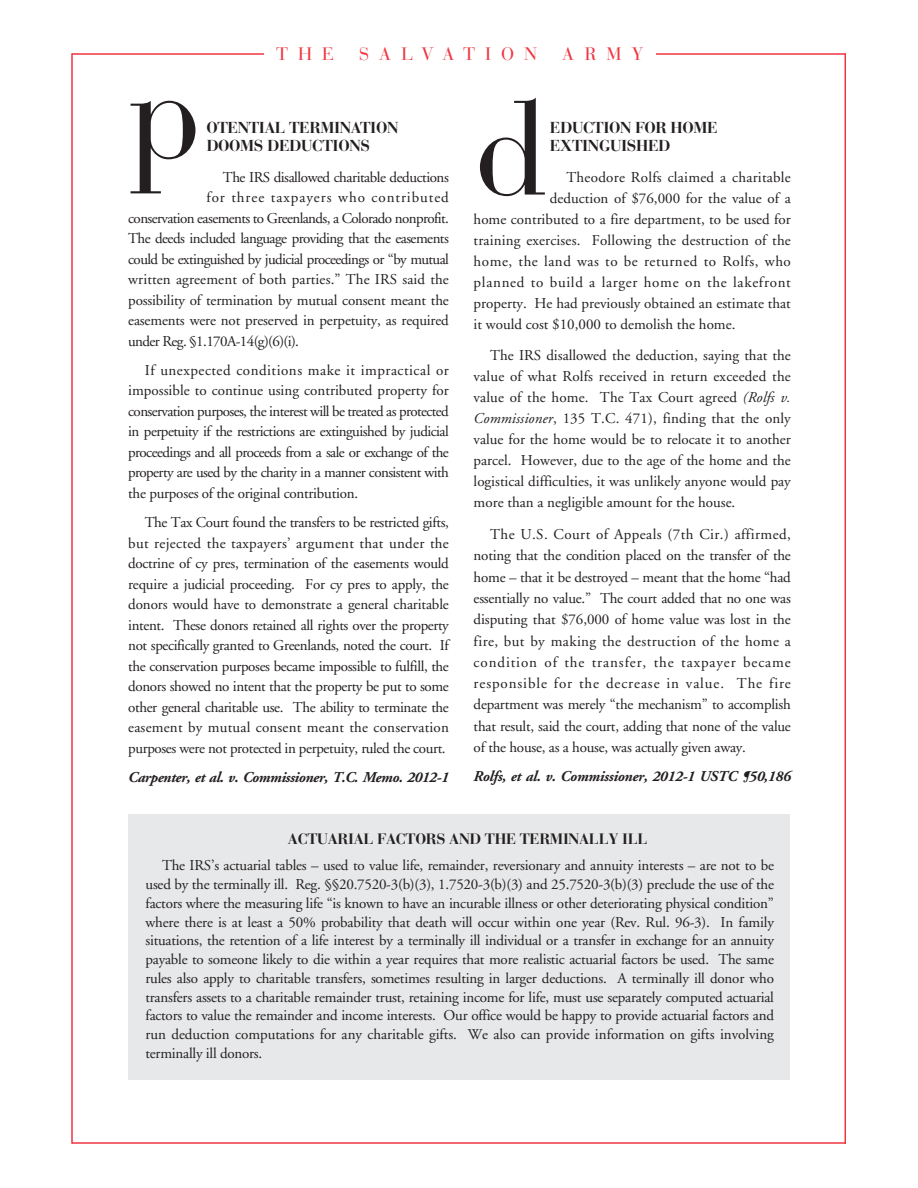
<style>
.page{position:relative;width:918px;height:1188px;background:#fff}
.page>*{position:absolute;margin:0;border:0;box-sizing:border-box;transform-origin:0 0}
.t1{font:132px "Bauer Bodoni";color:#231f20}
.t2{font:18px "Bauer Bodoni";letter-spacing:.555em;color:#ee3640}
.t3{font:700 15.75px/18px "Bauer Bodoni";letter-spacing:-.02em;color:#231f20}
.t4{font:15px/20.5px "Adobe Garamond";letter-spacing:-.01em;color:#231f20;text-align:justify}
.t5{font:15px "Adobe Garamond";letter-spacing:-.04em;color:#231f20}
.t6{font:15px "Adobe Garamond";letter-spacing:.01em;color:#231f20}
.t7{font:italic 700 15px "Adobe Garamond";letter-spacing:-.025em;color:#231f20}
.t8{font:15px "Adobe Garamond";letter-spacing:-.035em;color:#231f20}
.t9{font:15px "Adobe Garamond";letter-spacing:.045em;color:#231f20}
.t10{font:15px "Adobe Garamond";letter-spacing:.035em;color:#231f20}
.t11{font:15px "Adobe Garamond";letter-spacing:-.03em;color:#231f20}
.t12{font:700 15px "Bauer Bodoni";letter-spacing:-.015em;color:#231f20}
.t13{font:15px "Adobe Garamond";letter-spacing:.015em;color:#231f20}
.t14{font:15px "Adobe Garamond";letter-spacing:.065em;color:#231f20}
.s1{font-style:italic}
</style>
<div class="page">
<hr style="left:72px;top:53px;width:324px;height:2px;background:#ee3640">
<hr style="left:845px;top:53px;width:1px;height:1091px;background:#ee3640">
<hr style="left:71px;top:53px;width:2px;height:1091px;background:#ee3640">
<hr style="left:72px;top:1142px;width:774px;height:2px;background:#ee3640">
<hr style="left:522px;top:53px;width:324px;height:2px;background:#ee3640">
<div style="left:128px;top:815px;width:662px;height:265px;background:#e7e8e9"></div>
<div style="left:264px;top:46px;width:392px;height:24px;background:#fff"></div>
<p class="t2" style="left:276px;top:47px;width:60px">THE</p>
<p class="t2" style="left:359px;top:47px;width:180px">SALVATION</p>
<p class="t2" style="left:562px;top:47px;width:83px">ARMY</p>
<h1 class="t1" style="left:129px;top:65px;width:75px">p</h1>
<p class="t3" style="left:206px;top:121px;width:194px">OTENTIAL TERMINATION<br>DOOMS DEDUCTIONS</p>
<p class="t11" style="left:223px;top:171px;width:227px">The IRS disallowed charitable deductions</p>
<p class="t14" style="left:206px;top:191px;width:244px">for three taxpayers who contributed</p>
<p class="t5" style="left:128px;top:212px;width:322px">conservation easements to Greenlands, a Colorado nonprofit.</p>
<p class="t8" style="left:128px;top:232px;width:322px">The deeds included language providing that the easements</p>
<p class="t5" style="left:128px;top:253px;width:322px">could be extinguished by judicial proceedings or “by mutual</p>
<p class="t6" style="left:128px;top:273px;width:322px">written agreement of both parties.” The IRS said the</p>
<p class="t4" style="left:128px;top:291px;width:322px">possibility of termination by mutual consent meant the</p>
<p class="t4" style="left:128px;top:311px;width:322px">easements were not preserved in perpetuity, as required</p>
<p class="t5" style="left:128px;top:335px;width:172px">under Reg. §1.170A-14(g)(6)(i).</p>
<p class="t4" style="left:128px;top:361px;width:322px;text-indent:17px">If unexpected conditions make it impractical or impossible to continue using contributed property for conservation purposes, the interest will be treated as protected in perpetuity if the restrictions are extinguished by judicial proceedings and all proceeds from a sale or exchange of the property are used by the charity in a manner consistent with the purposes of the original contribution.</p>
<p class="t4" style="left:128px;top:513px;width:322px;text-indent:17px">The Tax Court found the transfers to be restricted gifts, but rejected the taxpayers’ argument that under the doctrine of cy pres, termination of the easements would require a judicial proceeding. For cy pres to apply, the donors would have to demonstrate a general charitable intent. These donors retained all rights over the property not specifically granted to Greenlands, noted the court. If the conservation purposes became impossible to fulfill, the donors showed no intent that the property be put to some other general charitable use. The ability to terminate the easement by mutual consent meant the conservation purposes were not protected in perpetuity, ruled the court.</p>
<p class="t7" style="left:128px;top:771px;width:322px">Carpenter, et al. v. Commissioner, T.C. Memo. 2012-1</p>
<h1 class="t1" style="left:473px;top:102px;width:75px">d</h1>
<p class="t3" style="left:550px;top:121px;width:169px">EDUCTION FOR HOME<br>EXTINGUISHED</p>
<p class="t13" style="left:566px;top:171px;width:226px">Theodore Rolfs claimed a charitable</p>
<p class="t4" style="left:550px;top:189px;width:242px">deduction of $76,000 for the value of a</p>
<p class="t4" style="left:474px;top:210px;width:319px">home contributed to a fire department, to be used for</p>
<p class="t6" style="left:474px;top:234px;width:319px">training exercises. Following the destruction of the</p>
<p class="t10" style="left:474px;top:255px;width:319px">home, the land was to be returned to Rolfs, who</p>
<p class="t9" style="left:474px;top:276px;width:319px">planned to build a larger home on the lakefront</p>
<p class="t4" style="left:474px;top:294px;width:319px">property. He had previously obtained an estimate that</p>
<p class="t4" style="left:474px;top:315px;width:263px">it would cost $10,000 to demolish the home.</p>
<p class="t4" style="left:474px;top:346px;width:319px;line-height:21px;text-indent:17px">The IRS disallowed the deduction, saying that the value of what Rolfs received in return exceeded the value of the home. The Tax Court agreed <span class="s1">(Rolfs v.<br>Commissioner</span>, 135 T.C. 471), finding that the only value for the home would be to relocate it to another parcel. However, due to the age of the home and the logistical difficulties, it was unlikely anyone would pay more than a negligible amount for the house.</p>
<p class="t4" style="left:474px;top:525px;width:319px;line-height:21.3px;text-indent:17px">The U.S. Court of Appeals (7th Cir.) affirmed, noting that the condition placed on the transfer of the home – that it be destroyed – meant that the home “had essentially no value.” The court added that no one was disputing that $76,000 of home value was lost in the fire, but by making the destruction of the home a condition of the transfer, the taxpayer became responsible for the decrease in value. The fire department was merely “the mechanism” to accomplish that result, said the court, adding that none of the value of the house, as a house, was actually given away.</p>
<p class="t7" style="left:474px;top:770px;width:319px">Rolfs, et al. v. Commissioner, 2012-1 USTC ¶50,186</p>
<p class="t12" style="left:288px;top:834px;width:361px">ACTUARIAL FACTORS AND THE TERMINALLY ILL</p>
<p class="t4" style="left:146px;top:858px;width:630px;line-height:18.8px;text-indent:17px">The IRS’s actuarial tables – used to value life, remainder, reversionary and annuity interests – are not to be used by the terminally ill. Reg. §§20.7520-3(b)(3), 1.7520-3(b)(3) and 25.7520-3(b)(3) preclude the use of the factors where the measuring life “is known to have an incurable illness or other deteriorating physical condition” where there is at least a 50% probability that death will occur within one year (Rev. Rul. 96-3). In family situations, the retention of a life interest by a terminally ill individual or a transfer in exchange for an annuity payable to someone likely to die within a year requires that more realistic actuarial factors be used. The same rules also apply to charitable transfers, sometimes resulting in larger deductions. A terminally ill donor who transfers assets to a charitable remainder trust, retaining income for life, must use separately computed actuarial factors to value the remainder and income interests. Our office would be happy to provide actuarial factors and run deduction computations for any charitable gifts. We also can provide information on gifts involving terminally ill donors.</p>
</div>
